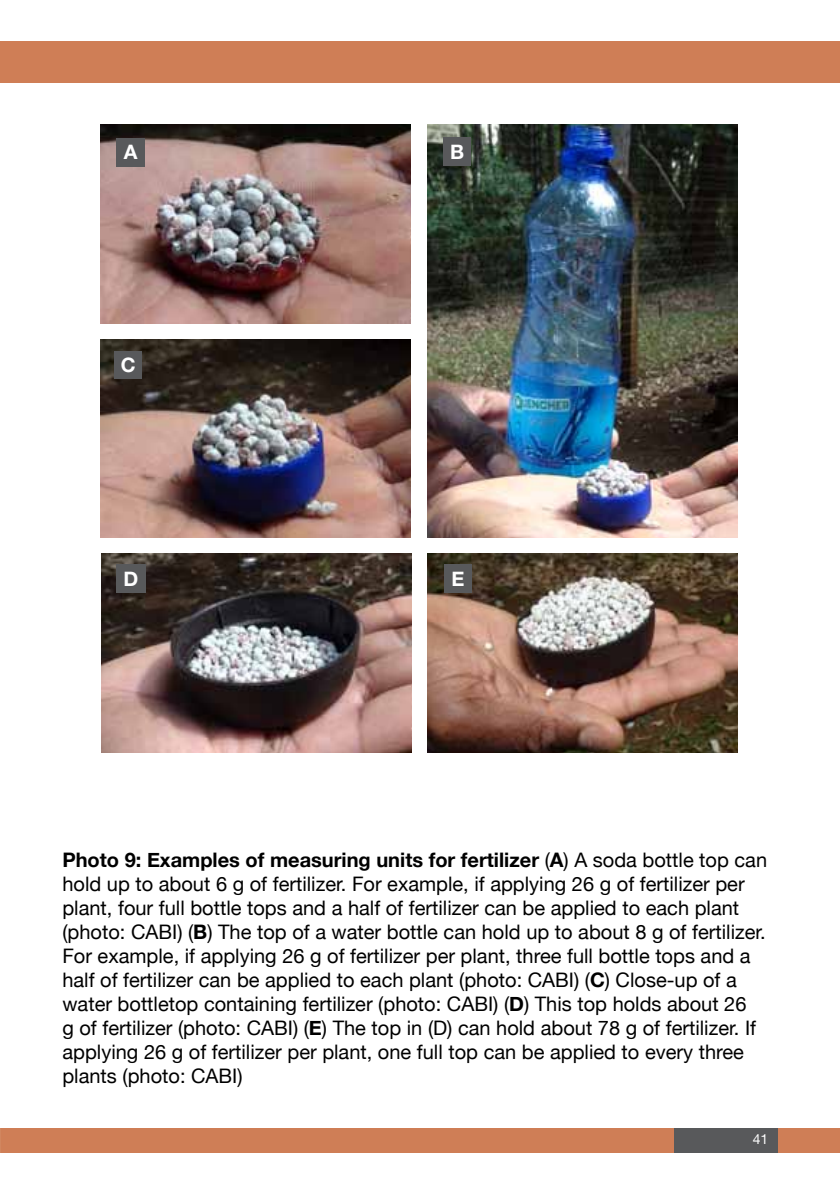
<style>
.page{position:relative;width:840px;height:1191px;background:#fff}
.page>*{position:absolute;margin:0;border:0;box-sizing:border-box;transform-origin:0 0}
.t1{font:20px/24px "Helvetica Neue";color:#000}
.t2{font:700 20px "Helvetica Neue LT Std";color:#fff}
.t3{font:14px "Helvetica Neue";color:#fff}
.s1{font-weight:700}
</style>
<div class="page">
<div style="left:0;top:1128px;width:839px;height:24px;background:#cf7e56"></div>
<div style="left:0;top:41px;width:839px;height:42px;background:#cf7e56"></div>
<div style="left:674px;top:1128px;width:103px;height:24px;background:#58595b"></div>
<img style="left:100px;top:125px;width:310px;height:198px">
<img style="left:100px;top:339px;width:310px;height:199px">
<img style="left:102px;top:553px;width:309px;height:199px">
<img style="left:427px;top:125px;width:310px;height:413px">
<img style="left:427px;top:553px;width:310px;height:199px">
<div style="left:117px;top:138px;width:28px;height:29px;background:#58595b"></div>
<div style="left:443px;top:137px;width:28px;height:28px;background:#58595b"></div>
<div style="left:114px;top:351px;width:28px;height:27px;background:#58595b"></div>
<div style="left:116px;top:564px;width:29px;height:29px;background:#58595b"></div>
<div style="left:444px;top:564px;width:27px;height:29px;background:#58595b"></div>
<p class="t2" style="left:124px;top:140px;width:15px">A</p>
<p class="t2" style="left:450px;top:139px;width:16px">B</p>
<p class="t2" style="left:121px;top:353px;width:16px">C</p>
<p class="t2" style="left:123px;top:566px;width:16px">D</p>
<p class="t2" style="left:451px;top:566px;width:14px">E</p>
<p class="t1" style="left:62px;top:848px;width:705px"><span class="s1">Photo 9: Examples of measuring units for fertilizer</span> (<span class="s1">A</span>) A soda bottle top can hold up to about 6 g of fertilizer. For example, if applying 26 g of fertilizer per plant, four full bottle tops and a half of fertilizer can be applied to each plant (photo: CABI) (<span class="s1">B</span>) The top of a water bottle can hold up to about 8 g of fertilizer.<br>For example, if applying 26 g of fertilizer per plant, three full bottle tops and a half of fertilizer can be applied to each plant (photo: CABI) (<span class="s1">C</span>) Close-up of a water bottletop containing fertilizer (photo: CABI) (<span class="s1">D</span>) This top holds about 26<br>g of fertilizer (photo: CABI) (<span class="s1">E</span>) The top in (D) can hold about 78 g of fertilizer. If applying 26 g of fertilizer per plant, one full top can be applied to every three plants (photo: CABI)</p>
<p class="t3" style="left:752px;top:1130px;width:17px">41</p>
</div>
